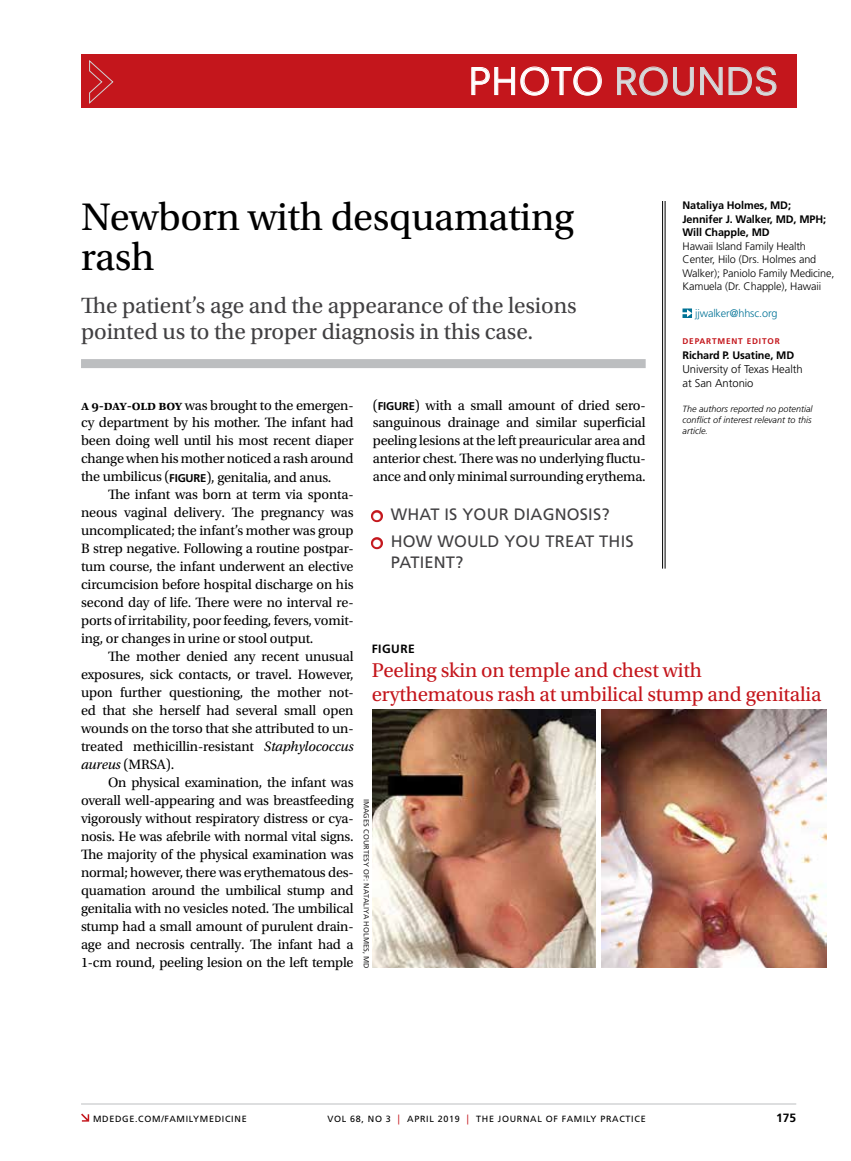
<style>
.page{position:relative;width:851px;height:1161px;background:#fff}
.page>*{position:absolute;margin:0;border:0;box-sizing:border-box;transform-origin:0 0}
.t1{font:40.5px/40.5px "Utopia Std";letter-spacing:-.01em;color:#000}
.t2{font:36px "Neuzeit SLT Std";letter-spacing:.025em;color:#d7d9da}
.t3{font:23.25px/26.2px "Utopia Std";letter-spacing:-.005em;color:#414042}
.t4{font:21px/24px "Utopia Std";letter-spacing:-.01em;color:#c4161c}
.t5{font:16.5px/21.6px "Frutiger LT Std";letter-spacing:.01em;color:#414042}
.t6{font:14.25px/18px "Utopia Std";letter-spacing:-.015em;color:#000;text-align:justify}
.t7{font:700 12px "Frutiger LT Std";letter-spacing:.04em;color:#000}
.t8{font:300 11.25px/13.5px "Frutiger LT Std";letter-spacing:-.005em;color:#000}
.t9{font:300 10.8px/13.5px "Frutiger LT Std";letter-spacing:-.01em;color:#000}
.t10{font:700 10.8px/13.5px "Frutiger LT Std";letter-spacing:-.01em;color:#000}
.t11{font:300 10.8px "Frutiger LT Std";letter-spacing:-.01em;color:#007296}
.t12{font:9px "Frutiger LT Std";letter-spacing:.075em;color:#000}
.t13{font:italic 300 9px/11.2px "Frutiger LT Std";color:#000;text-align:justify}
.t14{font:700 8.25px "Frutiger LT Std";letter-spacing:.1em;color:#c4161c}
.t15{font:7.5px "Frutiger LT Std";letter-spacing:.01em;color:#292829}
.s1{color:#fff}
.s2{font-family:"Frutiger LT Std";font-weight:700;font-size:11.25px}
.s3{font-weight:600}
.s4{font-style:italic}
.s5{font-size:9.9px;color:#c4161c}
</style>
<div class="page">
<svg style="left:81px;top:1114px;width:8px;height:8px"></svg>
<hr style="left:81px;top:1104px;width:715px;height:1px;background:#bcbec0">
<div style="left:81px;top:54px;width:715px;height:54px;background:#c4161c"></div>
<svg style="left:89px;top:60px;width:25px;height:44px"></svg>
<svg style="left:471px;top:67px;width:130px;height:28px"></svg>
<svg style="left:617px;top:67px;width:50px;height:28px"></svg>
<svg style="left:673px;top:67px;width:20px;height:28px"></svg>
<svg style="left:700px;top:67px;width:22px;height:28px"></svg>
<svg style="left:728px;top:67px;width:48px;height:28px"></svg>
<div style="left:81px;top:359px;width:564px;height:9px;background:#bcbec0"></div>
<svg style="left:682px;top:308px;width:10px;height:10px"></svg>
<hr style="left:664px;top:201px;width:1px;height:368px;background:#000">
<hr style="left:662px;top:201px;width:1px;height:368px;background:#000">
<svg style="left:371px;top:510px;width:12px;height:13px"></svg>
<svg style="left:371px;top:537px;width:12px;height:13px"></svg>
<img style="left:601px;top:709px;width:225px;height:259px">
<img style="left:372px;top:709px;width:223px;height:259px">
<h2 class="t2" style="left:469px;top:59px;width:311px"><span class="s1">PHOTO</span> ROUNDS</h2>
<p class="t10" style="left:682px;top:199px;width:145px">Nataliya Holmes, MD;<br>Jennifer J. Walker, MD, MPH;<br>Will Chapple, MD</p>
<p class="t9" style="left:682px;top:239px;width:153px">Hawaii Island Family Health<br>Center, Hilo (Drs. Holmes and<br>Walker); Paniolo Family Medicine,<br>Kamuela (Dr. Chapple), Hawaii</p>
<p class="t11" style="left:695px;top:307px;width:84px">jjwalker@hhsc.org</p>
<p class="t14" style="left:682px;top:337px;width:99px">DEPARTMENT EDITOR</p>
<p class="t10" style="left:682px;top:348px;width:113px">Richard P. Usatine, MD</p>
<p class="t8" style="left:682px;top:363px;width:122px">University of Texas Health at San Antonio</p>
<p class="t13" style="left:682px;top:403px;width:132px">The authors reported no potential conflict of interest relevant to this article.</p>
<h1 class="t1" style="left:81px;top:197px;width:494px">Newborn with desquamating rash</h1>
<h3 class="t3" style="left:81px;top:293px;width:497px">The patient’s age and the appearance of the lesions pointed us to the proper diagnosis in this case.</h3>
<p class="t6" style="left:373px;top:396px;width:274px">(<span class="s2">FIGURE</span>) with a small amount of dried sero&shy;sanguinous drainage and similar superficial peeling lesions at the left preauricular area and anterior chest. There was no underlying fluctu&shy;ance and only minimal surrounding erythema.</p>
<p class="t5" style="left:373px;top:503px;width:238px"><span class="s1">●</span> WHAT IS YOUR DIAGNOSIS?</p>
<p class="t5" style="left:391px;top:530px;width:244px;text-indent:-18px"><span class="s1">●</span> HOW WOULD YOU TREAT THIS<br>PATIENT?</p>
<p class="t6" style="left:81px;top:396px;width:274px"><span class="s3">a 9-day-old boy</span> was brought to the emergen&shy;cy department by his mother. The infant had been doing well until his most recent diaper change when his mother noticed a rash around the umbilicus (<span class="s2">FIGURE</span>), genitalia, and anus.</p>
<p class="t6" style="left:81px;top:486px;width:274px;text-indent:27px">The infant was born at term via sponta&shy;neous vaginal delivery. The pregnancy was uncomplicated; the infant’s mother was group B strep negative. Following a routine postpar&shy;tum course, the infant underwent an elective circumcision before hospital discharge on his second day of life. There were no interval re&shy;ports of irritability, poor feeding, fevers, vomit&shy;ing, or changes in urine or stool output.</p>
<p class="t6" style="left:81px;top:648px;width:274px;text-indent:27px">The mother denied any recent unusual exposures, sick contacts, or travel. However, upon further questioning, the mother not&shy;ed that she herself had several small open wounds on the torso that she attributed to un&shy;treated methicillin-resistant <span class="s4">Staphylococcus aureus</span> (MRSA).</p>
<p class="t6" style="left:81px;top:774px;width:274px;text-indent:27px">On physical examination, the infant was overall well-appearing and was breastfeeding vigorously without respiratory distress or cya&shy;nosis. He was afebrile with normal vital signs.<br>The majority of the physical examination was normal; however, there was erythematous des&shy;quamation around the umbilical stump and genitalia with no vesicles noted. The umbilical stump had a small amount of purulent drain&shy;age and necrosis centrally. The infant had a 1-cm round, peeling lesion on the left temple</p>
<p class="t7" style="left:372px;top:642px;width:45px">FIGURE</p>
<h3 class="t4" style="left:372px;top:658px;width:451px">Peeling skin on temple and chest with erythematous rash at umbilical stump and genitalia</h3>
<p class="t15" style="left:371px;top:799px;width:172px;rotate:90deg">IMAGES COURTESY OF: NATALIYA HOLMES, MD</p>
<p class="t12" style="left:93px;top:1113px;width:155px">MDEDGE.COM/FAMILYMEDICINE</p>
<p class="t7" style="left:776px;top:1111px;width:22px">175</p>
<p class="t12" style="left:327px;top:1113px;width:320px">VOL 68, NO 3 <span class="s5">|</span> APRIL 2019 <span class="s5">|</span> THE JOURNAL OF FAMILY PRACTICE</p>
</div>
